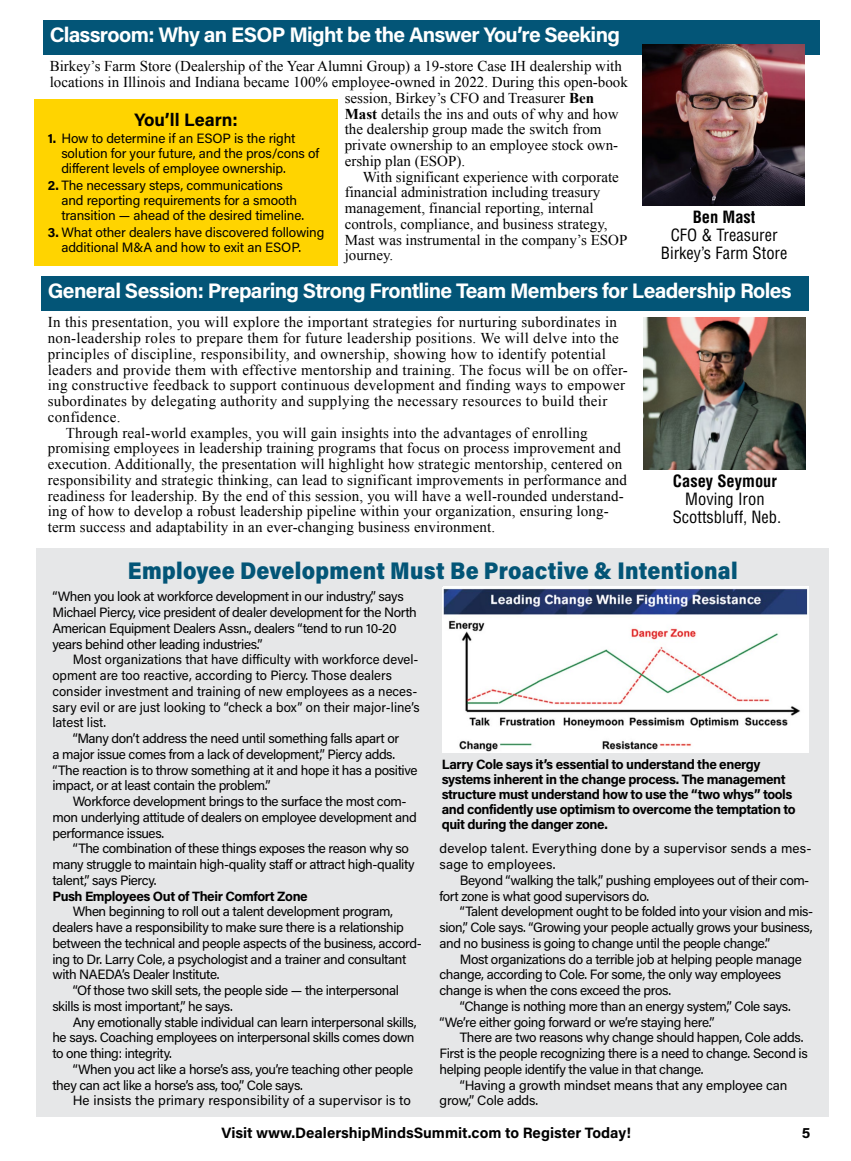
<style>
.page{position:relative;width:851px;height:1161px;background:#fff}
.page>*{position:absolute;margin:0;border:0;box-sizing:border-box;transform-origin:0 0}
.t1{font:900 24px "Acumin Pro";letter-spacing:.01em;color:#035577;scale:.9 1}
.t2{font:700 21px "Acumin Pro";letter-spacing:-.03em;color:#fff}
.t3{font:700 18px "Acumin Pro";color:#000}
.t4{font:condensed 16.5px/18px "Helvetica LT Std";color:#000;text-align:center}
.t5{font:700 condensed 16.5px "Helvetica LT Std";color:#000}
.t6{font:15px "Times New Roman";letter-spacing:.01em;color:#000}
.t7{font:700 15px "Acumin Pro";color:#000}
.t8{font:13.5px/15.8px "Acumin Pro";letter-spacing:-.03em;color:#000}
.t9{font:13.5px/15px "Acumin Pro";letter-spacing:-.01em;color:#000}
.t10{font:700 13.5px/15px "Acumin Pro";letter-spacing:-.03em;color:#000}
.t11{font:13.5px "Acumin Pro";color:#000}
.t12{font:13.5px/15.8px "Acumin Pro";letter-spacing:.01em;color:#000}
.t13{font:13.5px "Acumin Pro";letter-spacing:-.005em;color:#000}
.s1{font-weight:700}
</style>
<div class="page">
<div style="left:36px;top:548px;width:792px;height:568px;background:#e6e7e8"></div>
<img style="left:443px;top:587px;width:365px;height:166px">
<div style="left:43px;top:20px;width:776px;height:35px;background:#035577"></div>
<div style="left:41px;top:276px;width:768px;height:34px;background:#035577"></div>
<img style="left:642px;top:44px;width:162px;height:162px">
<img style="left:643px;top:317px;width:162px;height:152px">
<div style="left:34px;top:99px;width:304px;height:167px;background:#ffd400"></div>
<h2 class="t2" style="left:50px;top:20px;width:572px">Classroom: Why an ESOP Might be the Answer You’re Seeking</h2>
<p class="t6" style="left:50px;top:56px;width:573px">Birkey’s Farm Store (Dealership of the Year Alumni Group) a 19-store Case IH dealership with</p>
<p class="t6" style="left:50px;top:72px;width:579px">locations in Illinois and Indiana became 100% employee-owned in 2022. During this open-book</p>
<p class="t6" style="left:345px;top:88px;width:251px">session, Birkey’s CFO and Treasurer <span class="s1">Ben</span></p>
<p class="t6" style="left:345px;top:104px;width:275px"><span class="s1">Mast</span> details the ins and outs of why and how</p>
<p class="t6" style="left:345px;top:119px;width:258px">the dealership group made the switch from</p>
<p class="t6" style="left:345px;top:135px;width:275px">private ownership to an employee stock own-</p>
<p class="t6" style="left:345px;top:151px;width:122px">ership plan (ESOP).</p>
<p class="t6" style="left:363px;top:167px;width:258px">With significant experience with corporate</p>
<p class="t6" style="left:345px;top:182px;width:257px">financial administration including treasury</p>
<p class="t6" style="left:345px;top:198px;width:250px">management, financial reporting, internal</p>
<p class="t6" style="left:345px;top:214px;width:264px">controls, compliance, and business strategy,</p>
<p class="t6" style="left:345px;top:230px;width:284px">Mast was instrumental in the company’s ESOP</p>
<p class="t6" style="left:345px;top:245px;width:50px">journey.</p>
<h2 class="t2" style="left:48px;top:276px;width:745px">General Session: Preparing Strong Frontline Team Members for Leadership Roles</h2>
<p class="t6" style="left:48px;top:312px;width:570px">In this presentation, you will explore the important strategies for nurturing subordinates in</p>
<p class="t6" style="left:48px;top:328px;width:572px">non-leadership roles to prepare them for future leadership positions. We will delve into the</p>
<p class="t6" style="left:48px;top:344px;width:559px">principles of discipline, responsibility, and ownership, showing how to identify potential</p>
<p class="t6" style="left:48px;top:359px;width:581px">leaders and provide them with effective mentorship and training. The focus will be on offer-</p>
<p class="t6" style="left:48px;top:375px;width:578px">ing constructive feedback to support continuous development and finding ways to empower</p>
<p class="t6" style="left:48px;top:391px;width:561px">subordinates by delegating authority and supplying the necessary resources to build their</p>
<p class="t6" style="left:48px;top:407px;width:74px">confidence.</p>
<p class="t6" style="left:66px;top:422px;width:523px">Through real-world examples, you will gain insights into the advantages of enrolling</p>
<p class="t6" style="left:48px;top:438px;width:574px">promising employees in leadership training programs that focus on process improvement and</p>
<p class="t6" style="left:48px;top:454px;width:576px">execution. Additionally, the presentation will highlight how strategic mentorship, centered on</p>
<p class="t6" style="left:48px;top:470px;width:580px">responsibility and strategic thinking, can lead to significant improvements in performance and</p>
<p class="t6" style="left:48px;top:485px;width:577px">readiness for leadership. By the end of this session, you will have a well-rounded understand-</p>
<p class="t6" style="left:48px;top:501px;width:562px">ing of how to develop a robust leadership pipeline within your organization, ensuring long-</p>
<p class="t6" style="left:48px;top:517px;width:449px">term success and adaptability in an ever-changing business environment.</p>
<h3 class="t3" style="left:135px;top:107px;width:104px">You’ll Learn:</h3>
<p class="t9" style="left:61px;top:130px;width:259px;text-indent:-13px"><span class="s1">1.</span> How to determine if an ESOP is the right solution for your future, and the pros/cons of different levels of employee ownership.</p>
<p class="t9" style="left:61px;top:177px;width:244px;text-indent:-13px"><span class="s1">2.</span> The necessary steps, communications and reporting requirements for a smooth transition — ahead of the desired timeline.</p>
<p class="t9" style="left:61px;top:224px;width:264px;text-indent:-13px"><span class="s1">3.</span> What other dealers have discovered following additional M&amp;A and how to exit an ESOP.</p>
<p class="t5" style="left:692px;top:207px;width:64px">Ben Mast</p>
<p class="t4" style="left:661px;top:226px;width:128px">CFO &amp; Treasurer<br>Birkey’s Farm Store</p>
<p class="t5" style="left:673px;top:471px;width:106px">Casey Seymour</p>
<p class="t4" style="left:672px;top:490px;width:110px">Moving Iron<br>Scottsbluff, Neb.</p>
<h1 class="t1" style="left:128px;top:553px;width:679px">Employee Development Must Be Proactive &amp; Intentional</h1>
<p class="t8" style="left:52px;top:588px;width:366px">“When you look at workforce development in our industry,” says Michael Piercy, vice president of dealer development for the North American Equipment Dealers Assn., dealers “tend to run 10-20 years behind other leading industries.”</p>
<p class="t11" style="left:73px;top:650px;width:347px">Most organizations that have difficulty with workforce devel-</p>
<p class="t11" style="left:52px;top:666px;width:341px">opment are too reactive, according to Piercy. Those dealers</p>
<p class="t11" style="left:52px;top:682px;width:366px">consider investment and training of new employees as a neces-</p>
<p class="t11" style="left:52px;top:698px;width:369px">sary evil or are just looking to “check a box” on their major-line’s</p>
<p class="t13" style="left:52px;top:713px;width:55px">latest list.</p>
<p class="t8" style="left:73px;top:730px;width:328px">“Many don’t address the need until something falls apart or</p>
<p class="t8" style="left:52px;top:746px;width:344px">a major issue comes from a lack of development,” Piercy adds.</p>
<p class="t8" style="left:52px;top:761px;width:367px">“The reaction is to throw something at it and hope it has a positive</p>
<p class="t8" style="left:52px;top:777px;width:219px">impact, or at least contain the problem.”</p>
<p class="t8" style="left:73px;top:793px;width:335px">Workforce development brings to the surface the most com-</p>
<p class="t8" style="left:52px;top:809px;width:366px">mon underlying attitude of dealers on employee development and</p>
<p class="t8" style="left:52px;top:824px;width:113px">performance issues.</p>
<p class="t8" style="left:73px;top:840px;width:338px">“The combination of these things exposes the reason why so</p>
<p class="t8" style="left:52px;top:856px;width:364px">many struggle to maintain high-quality staff or attract high-quality</p>
<p class="t8" style="left:52px;top:872px;width:105px">talent,” says Piercy.</p>
<p class="t10" style="left:52px;top:888px;width:257px">Push Employees Out of Their Comfort Zone</p>
<p class="t8" style="left:73px;top:903px;width:322px">When beginning to roll out a talent development program,</p>
<p class="t8" style="left:52px;top:919px;width:353px">dealers have a responsibility to make sure there is a relationship</p>
<p class="t8" style="left:52px;top:935px;width:371px">between the technical and people aspects of the business, accord-</p>
<p class="t8" style="left:52px;top:950px;width:355px">ing to Dr. Larry Cole, a psychologist and a trainer and consultant</p>
<p class="t8" style="left:52px;top:966px;width:169px">with NAEDA’s Dealer Institute.</p>
<p class="t8" style="left:73px;top:982px;width:328px">“Of those two skill sets, the people side — the interpersonal</p>
<p class="t8" style="left:52px;top:998px;width:182px">skills is most important,” he says.</p>
<p class="t8" style="left:73px;top:1014px;width:345px">Any emotionally stable individual can learn interpersonal skills,</p>
<p class="t8" style="left:52px;top:1029px;width:363px">he says. Coaching employees on interpersonal skills comes down</p>
<p class="t8" style="left:52px;top:1045px;width:121px">to one thing: integrity.</p>
<p class="t8" style="left:73px;top:1061px;width:342px">“When you act like a horse’s ass, you’re teaching other people</p>
<p class="t8" style="left:52px;top:1077px;width:252px">they can act like a horse’s ass, too,” Cole says.</p>
<p class="t12" style="left:73px;top:1092px;width:340px">He insists the primary responsibility of a supervisor is to</p>
<p class="t10" style="left:441px;top:756px;width:355px">Larry Cole says it’s essential to understand the energy systems inherent in the change process. The management structure must understand how to use the “two whys” tools and confidently use optimism to overcome the temptation to quit during the danger zone.</p>
<p class="t12" style="left:439px;top:840px;width:373px">develop talent. Everything done by a supervisor sends a mes&shy;sage to employees.</p>
<p class="t8" style="left:439px;top:872px;width:371px;text-indent:20px">Beyond “walking the talk,” pushing employees out of their com&shy;fort zone is what good supervisors do.</p>
<p class="t8" style="left:439px;top:903px;width:375px;text-align:justify;text-indent:20px">“Talent development ought to be folded into your vision and mis&shy;sion,” Cole says. “Growing your people actually grows your business, and no business is going to change until the people change.”</p>
<p class="t8" style="left:439px;top:950px;width:364px;text-indent:20px">Most organizations do a terrible job at helping people manage change, according to Cole. For some, the only way employees change is when the cons exceed the pros.</p>
<p class="t8" style="left:439px;top:998px;width:353px;text-indent:20px">“Change is nothing more than an energy system,” Cole says. “We’re either going forward or we’re staying here.”</p>
<p class="t8" style="left:460px;top:1029px;width:345px">There are two reasons why change should happen, Cole adds.</p>
<p class="t8" style="left:439px;top:1045px;width:370px">First is the people recognizing there is a need to change. Second is</p>
<p class="t8" style="left:439px;top:1061px;width:265px">helping people identify the value in that change.</p>
<p class="t9" style="left:460px;top:1077px;width:329px">“Having a growth mindset means that any employee can</p>
<p class="t9" style="left:439px;top:1093px;width:100px">grow,” Cole adds.</p>
<p class="t7" style="left:221px;top:1122px;width:411px">Visit www.DealershipMindsSummit.com to Register Today!</p>
<p class="t7" style="left:801px;top:1122px;width:10px">5</p>
</div>
